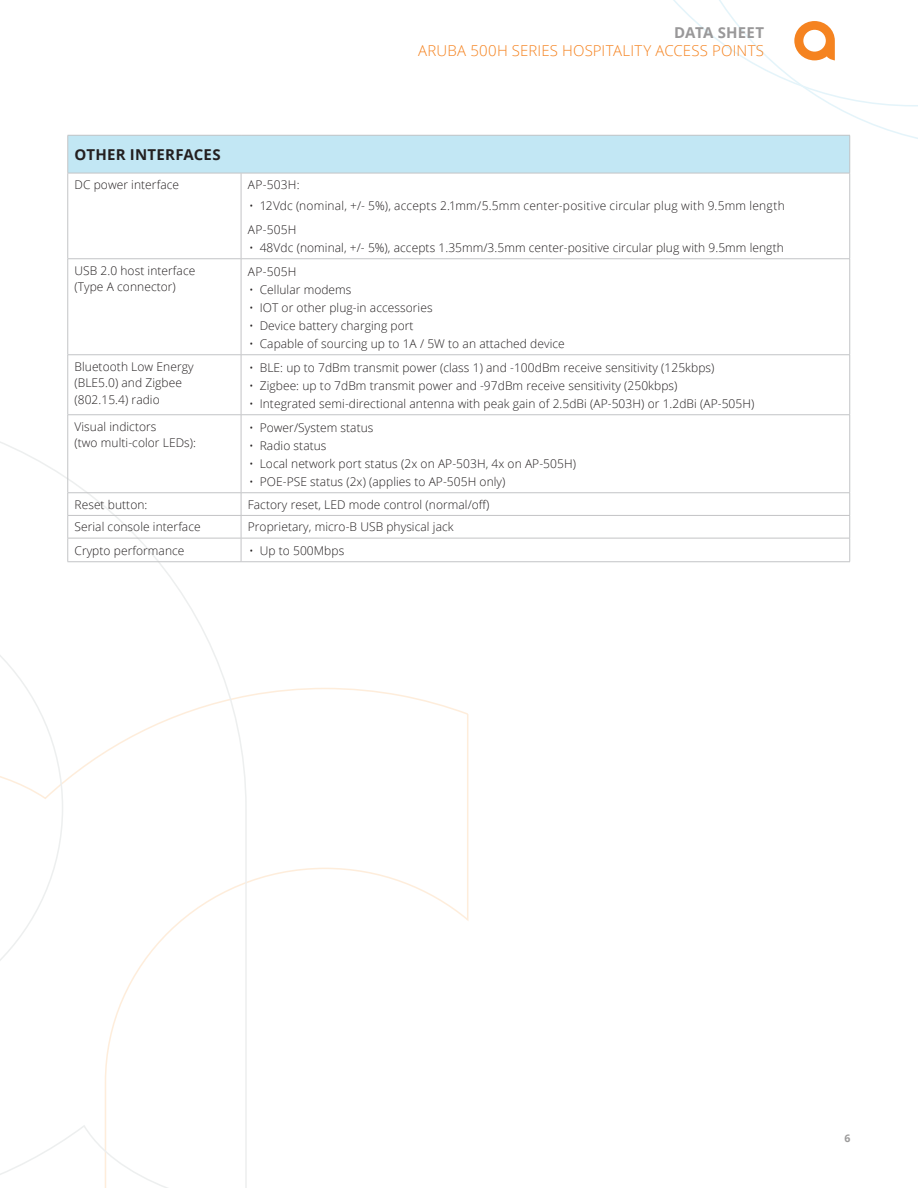
<style>
.page{position:relative;width:918px;height:1188px;background:#fff}
.page>*{position:absolute;margin:0;border:0;box-sizing:border-box;transform-origin:0 0}
.t1{font:300 15px "Open Sans";letter-spacing:.015em;color:#f58320}
.t2{font:700 15px "Open Sans";letter-spacing:.02em;color:#231f20}
.t3{font:700 15px "Open Sans";letter-spacing:.01em;color:#999899}
.t4{font:300 12px/16.5px "Open Sans";letter-spacing:.005em;color:#231f20}
.t5{font:700 10.5px "Open Sans";color:#9c9b9b}
</style>
<div class="page">
<svg style="left:248px;top:688px;width:221px;height:233px"></svg>
<svg style="left:0;top:407px;width:248px;height:781px"></svg>
<svg style="left:588px;top:0;width:330px;height:148px"></svg>
<div style="left:68px;top:135px;width:782px;height:38px;background:#c2e7f4"></div>
<hr style="left:849px;top:136px;width:1px;height:37px;background:#c3c4c6">
<hr style="left:67px;top:173px;width:1px;height:85px;background:#c3c4c6">
<hr style="left:241px;top:173px;width:1px;height:85px;background:#c3c4c6">
<hr style="left:849px;top:173px;width:1px;height:85px;background:#c3c4c6">
<hr style="left:67px;top:259px;width:1px;height:95px;background:#c3c4c6">
<hr style="left:241px;top:259px;width:1px;height:95px;background:#c3c4c6">
<hr style="left:849px;top:259px;width:1px;height:95px;background:#c3c4c6">
<hr style="left:67px;top:355px;width:1px;height:59px;background:#c3c4c6">
<hr style="left:241px;top:355px;width:1px;height:59px;background:#c3c4c6">
<hr style="left:849px;top:355px;width:1px;height:59px;background:#c3c4c6">
<hr style="left:67px;top:415px;width:1px;height:77px;background:#c3c4c6">
<hr style="left:241px;top:415px;width:1px;height:77px;background:#c3c4c6">
<hr style="left:849px;top:415px;width:1px;height:77px;background:#c3c4c6">
<svg style="left:67px;top:493px;width:1px;height:68px"></svg>
<svg style="left:241px;top:493px;width:1px;height:68px"></svg>
<svg style="left:849px;top:493px;width:1px;height:68px"></svg>
<hr style="left:68px;top:173px;width:173px;height:1px;background:#c3c4c6">
<hr style="left:241px;top:173px;width:609px;height:1px;background:#c3c4c6">
<hr style="left:68px;top:258px;width:173px;height:1px;background:#c3c4c6">
<hr style="left:241px;top:258px;width:609px;height:1px;background:#c3c4c6">
<hr style="left:68px;top:354px;width:173px;height:1px;background:#c3c4c6">
<hr style="left:241px;top:354px;width:609px;height:1px;background:#c3c4c6">
<hr style="left:68px;top:414px;width:173px;height:1px;background:#c3c4c6">
<hr style="left:241px;top:414px;width:609px;height:1px;background:#c3c4c6">
<hr style="left:68px;top:492px;width:173px;height:1px;background:#c3c4c6">
<hr style="left:241px;top:492px;width:609px;height:1px;background:#c3c4c6">
<hr style="left:68px;top:515px;width:173px;height:1px;background:#c3c4c6">
<hr style="left:241px;top:515px;width:609px;height:1px;background:#c3c4c6">
<hr style="left:68px;top:538px;width:173px;height:1px;background:#c3c4c6">
<hr style="left:241px;top:538px;width:609px;height:1px;background:#c3c4c6">
<hr style="left:68px;top:561px;width:173px;height:1px;background:#c3c4c6">
<hr style="left:241px;top:561px;width:609px;height:1px;background:#c3c4c6">
<hr style="left:67px;top:136px;width:1px;height:37px;background:#c3c4c6">
<hr style="left:68px;top:135px;width:173px;height:1px;background:#c3c4c6">
<hr style="left:241px;top:135px;width:609px;height:1px;background:#c3c4c6">
<p class="t3" style="left:674px;top:22px;width:92px">DATA SHEET</p>
<p class="t1" style="left:418px;top:41px;width:347px">ARUBA 500H SERIES HOSPITALITY ACCESS POINTS</p>
<p class="t2" style="left:75px;top:144px;width:148px">OTHER INTERFACES</p>
<p class="t4" style="left:75px;top:176px;width:106px">DC power interface</p>
<p class="t4" style="left:248px;top:176px;width:53px">AP-503H:</p>
<p class="t4" style="left:248px;top:193px;width:539px;line-height:24px">• 12Vdc (nominal, +/- 5%), accepts 2.1mm/5.5mm center-positive circular plug with 9.5mm length<br>AP-505H</p>
<p class="t4" style="left:249px;top:239px;width:536px">• 48Vdc (nominal, +/- 5%), accepts 1.35mm/3.5mm center-positive circular plug with 9.5mm length</p>
<p class="t4" style="left:75px;top:262px;width:122px">USB 2.0 host interface (Type A connector)</p>
<p class="t4" style="left:248px;top:263px;width:50px">AP-505H</p>
<p class="t4" style="left:249px;top:281px;width:104px">• Cellular modems</p>
<p class="t4" style="left:249px;top:299px;width:185px">• IOT or other plug-in accessories</p>
<p class="t4" style="left:249px;top:317px;width:166px">• Device battery charging port</p>
<p class="t4" style="left:249px;top:335px;width:317px">• Capable of sourcing up to 1A / 5W to an attached device</p>
<p class="t4" style="left:75px;top:358px;width:121px">Bluetooth Low Energy (BLE5.0) and Zigbee (802.15.4) radio</p>
<p class="t4" style="left:249px;top:359px;width:467px">• BLE: up to 7dBm transmit power (class 1) and -100dBm receive sensitivity (125kbps)</p>
<p class="t4" style="left:249px;top:377px;width:430px">• Zigbee: up to 7dBm transmit power and -97dBm receive sensitivity (250kbps)</p>
<p class="t4" style="left:249px;top:395px;width:507px">• Integrated semi-directional antenna with peak gain of 2.5dBi (AP-503H) or 1.2dBi (AP-505H)</p>
<p class="t4" style="left:75px;top:418px;width:123px">Visual indictors<br>(two multi‑color LEDs):</p>
<p class="t4" style="left:249px;top:419px;width:126px">• Power/System status</p>
<p class="t4" style="left:249px;top:437px;width:79px">• Radio status</p>
<p class="t4" style="left:249px;top:455px;width:328px">• Local network port status (2x on AP-503H, 4x on AP-505H)</p>
<p class="t4" style="left:249px;top:473px;width:258px">• POE-PSE status (2x) (applies to AP-505H only)</p>
<p class="t4" style="left:75px;top:496px;width:74px">Reset button:</p>
<p class="t4" style="left:248px;top:496px;width:243px">Factory reset, LED mode control (normal/off)</p>
<p class="t4" style="left:75px;top:518px;width:128px">Serial console interface</p>
<p class="t4" style="left:248px;top:518px;width:207px">Proprietary, micro-B USB physical jack</p>
<p class="t4" style="left:75px;top:542px;width:111px">Crypto performance</p>
<p class="t4" style="left:249px;top:542px;width:97px">• Up to 500Mbps</p>
<p class="t5" style="left:845px;top:1131px;width:7px">6</p>
</div>
